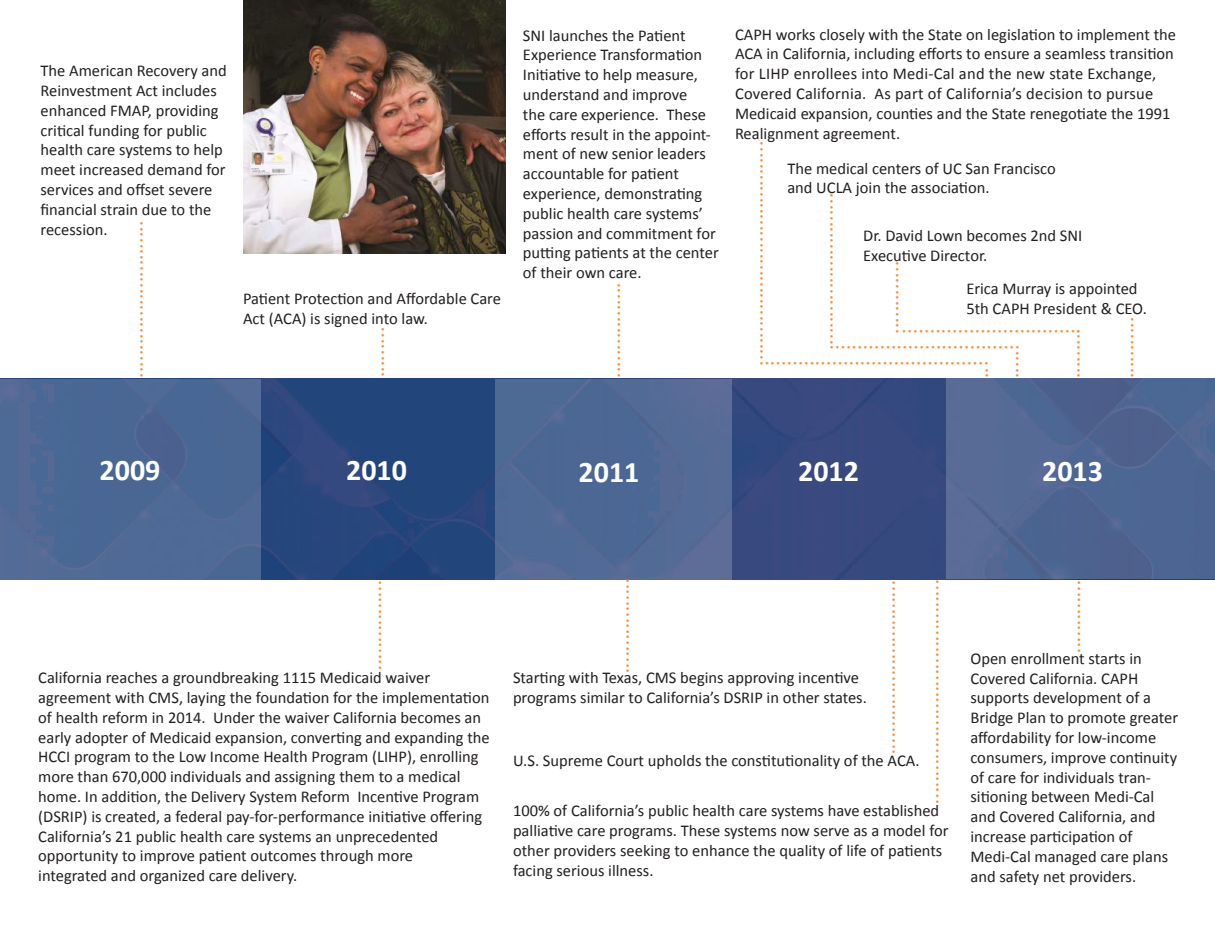
<style>
.page{position:relative;width:1215px;height:945px;background:#fff}
.page>*{position:absolute;margin:0;border:0;box-sizing:border-box;transform-origin:0 0}
.t1{font:700 30px "Calibri";color:#fff}
.t2{font:22.5px "Times";color:#f6903b}
.t3{font:16.5px/19.8px "Calibri";color:#231f20}
.s1{color:#f47b21}
</style>
<div class="page">
<img style="left:261px;top:379px;width:685px;height:200px">
<div style="left:0;top:379px;width:261px;height:200px;background:#4a6894"></div>
<div style="left:495px;top:379px;width:237px;height:200px;background:linear-gradient(to right,#4b6894,#566a96)"></div>
<div style="left:946px;top:378px;width:269px;height:201px;background:linear-gradient(to right,#576a95,#4a6290)"></div>
<img style="left:244px;top:0;width:262px;height:253px">
<p class="t3" style="left:40px;top:60px;width:188px">The American Recovery and<br>Reinvestment Act includes enhanced FMAP, providing critical funding for public health care systems to help meet increased demand for services and offset severe financial strain due to the recession.</p>
<h2 class="t2" style="left:114px;top:379px;width:159px;rotate:-90deg">............................</h2>
<p class="t3" style="left:243px;top:288px;width:260px">Patient Protection and Affordable Care<br>Act (ACA) is signed into law.</p>
<h2 class="t2" style="left:355px;top:378px;width:52px;rotate:-90deg">.........</h2>
<p class="t3" style="left:523px;top:24px;width:197px">SNI launches the Patient<br>Experience Transformation<br>Initiative to help measure, understand and improve<br>the care experience. These efforts result in the appoint&shy;ment of new senior leaders accountable for patient experience, demonstrating public health care systems’ passion and commitment for putting patients at the center of their own care.</p>
<h2 class="t2" style="left:592px;top:379px;width:97px;rotate:-90deg">.................</h2>
<p class="t3" style="left:735px;top:23px;width:443px">CAPH works closely with the State on legislation to implement the ACA in California, including efforts to ensure a seamless transition for LIHP enrollees into Medi-Cal and the new state Exchange, Covered California. As part of California’s decision to pursue Medicaid expansion, counties and the State renegotiate the 1991<br>Realignment agreement.</p>
<h2 class="t2" style="left:734px;top:367px;width:226px;rotate:-90deg">........................................</h2>
<p class="t3" style="left:787px;top:157px;width:270px">The medical centers of UC San Francisco and UCLA join the association.</p>
<h2 class="t2" style="left:804px;top:346px;width:153px;rotate:-90deg">...........................</h2>
<p class="t3" style="left:863px;top:225px;width:221px">Dr. David Lown becomes 2nd SNI<br>Executive Director.</p>
<p class="t3" style="left:966px;top:278px;width:182px">Erica Murray is appointed<br>5th CAPH President &amp; CEO.</p>
<h2 class="t2" style="left:870px;top:335px;width:75px;rotate:-90deg">.............</h2>
<h2 class="t2" style="left:1105px;top:379px;width:63px;rotate:-90deg">...........</h2>
<h2 class="t2" style="left:1082px;top:359px;width:181px;rotate:-180deg"><span class="s1">.</span>...............................</h2>
<h2 class="t2" style="left:1051px;top:379px;width:46px;rotate:-90deg">........</h2>
<h2 class="t2" style="left:1021px;top:375px;width:193px;rotate:-180deg">..................................</h2>
<h2 class="t2" style="left:990px;top:379px;width:30px;rotate:-90deg">.....</h2>
<h2 class="t2" style="left:990px;top:391px;width:226px;rotate:-180deg">........................................</h2>
<h2 class="t2" style="left:960px;top:379px;width:13px;rotate:-90deg">..</h2>
<h1 class="t1" style="left:100px;top:452px;width:62px">2009</h1>
<h1 class="t1" style="left:346px;top:452px;width:62px">2010</h1>
<h1 class="t1" style="left:579px;top:453px;width:62px">2011</h1>
<h1 class="t1" style="left:798px;top:452px;width:62px">2012</h1>
<h1 class="t1" style="left:1042px;top:452px;width:62px">2013</h1>
<h2 class="t2" style="left:408px;top:579px;width:91px;rotate:90deg">................</h2>
<h2 class="t2" style="left:655px;top:577px;width:97px;rotate:90deg">.................</h2>
<h2 class="t2" style="left:921px;top:579px;width:176px;rotate:90deg">...............................</h2>
<h2 class="t2" style="left:1106px;top:579px;width:75px;rotate:90deg">.............</h2>
<h2 class="t2" style="left:965px;top:578px;width:226px;rotate:90deg">........................................</h2>
<p class="t3" style="left:970px;top:648px;width:209px">Open enrollment starts in<br>Covered California. CAPH supports development of a<br>Bridge Plan to promote greater affordability for low-income consumers, improve continuity of care for individuals tran&shy;sitioning between Medi-Cal and Covered California, and increase participation of<br>Medi-Cal managed care plans and safety net providers.</p>
<p class="t3" style="left:38px;top:667px;width:453px">California reaches a groundbreaking 1115 Medicaid waiver agreement with CMS, laying the foundation for the implementation of health reform in 2014. Under the waiver California becomes an early adopter of Medicaid expansion, converting and expanding the HCCI program to the Low Income Health Program (LIHP), enrolling more than 670,000 individuals and assigning them to a medical home. In addition, the Delivery System Reform Incentive Program (DSRIP) is created, a federal pay-for-performance initiative offering California’s 21 public health care systems an unprecedented opportunity to improve patient outcomes through more<br>integrated and organized care delivery.</p>
<p class="t3" style="left:513px;top:667px;width:355px">Starting with Texas, CMS begins approving incentive programs similar to California’s DSRIP in other states.</p>
<p class="t3" style="left:513px;top:750px;width:408px">U.S. Supreme Court upholds the constitutionality of the ACA.</p>
<p class="t3" style="left:513px;top:800px;width:437px">100% of California’s public health care systems have established palliative care programs. These systems now serve as a model for other providers seeking to enhance the quality of life of patients facing serious illness.</p>
</div>
